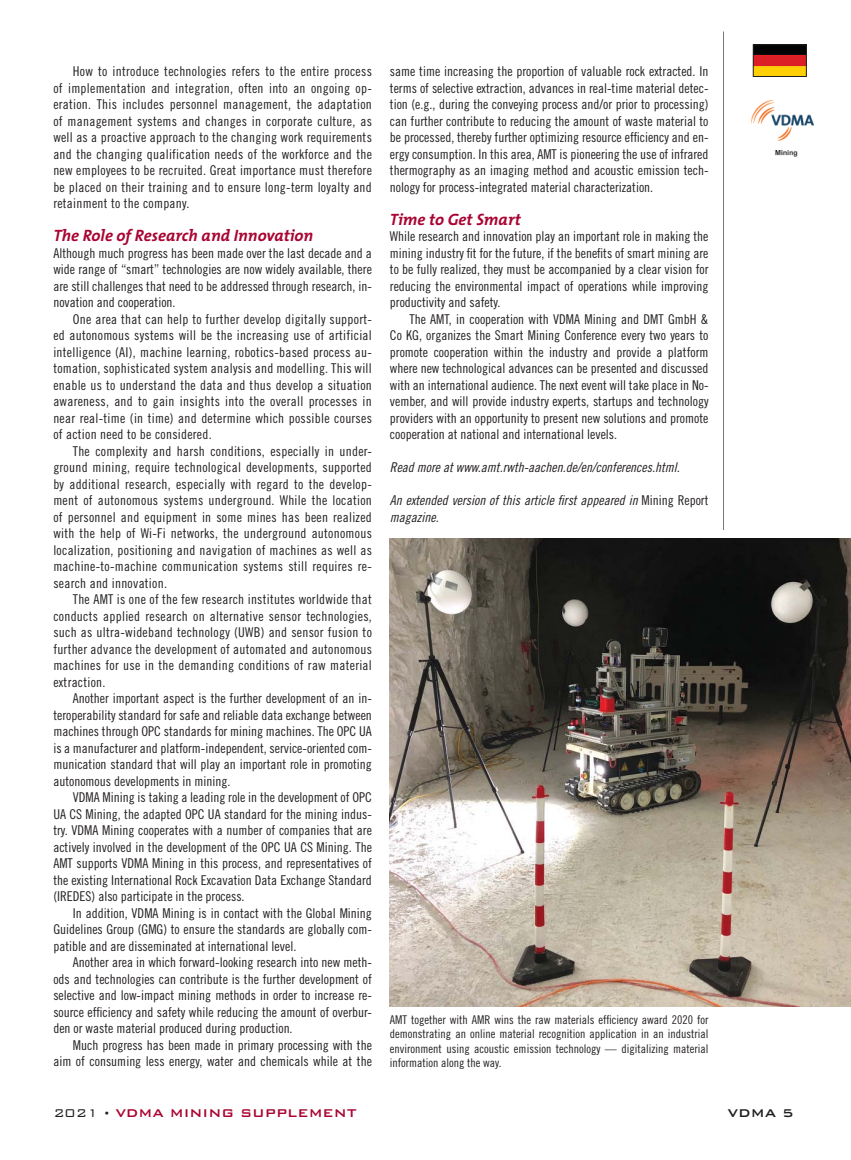
<style>
.page{position:relative;width:851px;height:1160px;background:#fff}
.page>*{position:absolute;margin:0;border:0;box-sizing:border-box;transform-origin:0 0}
.t1{font:italic 700 16.5px "The Mix";color:#a90432}
.t2{font:500 15px "Bank Gothic BT";color:#a90432}
.t3{font:500 15px "Bank Gothic BT";color:#231f20}
.t4{font:13.5px/16.5px "Trade Gothic Cond Eighteen";color:#231f20;text-align:justify}
.t5{font:13.5px/16.5px "Trade Gothic Cond Eighteen Obl";color:#231f20}
.t6{font:12px/14.4px "Trade Gothic Cond Eighteen";color:#231f20;text-align:justify}
.s1{font-family:"Trade Gothic Cond Eighteen"}
.s2{font-weight:300;color:#231f20}
.s3{font-weight:300;font-size:10.5px;color:#231f20}
</style>
<div class="page">
<img style="left:755px;top:47px;width:49px;height:28px">
<div style="left:753px;top:45px;width:53px;height:32px;border:1px solid #231f20"></div>
<img style="left:751px;top:100px;width:62px;height:57px">
<hr style="left:723px;top:32px;width:1px;height:498px;background:#77787b">
<img style="left:390px;top:538px;width:460px;height:468px">
<p class="t4" style="left:53px;top:65px;width:320px;text-indent:20px">How to introduce technologies refers to the entire process of implementation and integration, often into an ongoing op&shy;eration. This includes personnel management, the adaptation of management systems and changes in corporate culture, as well as a proactive approach to the changing work requirements and the changing qualification needs of the workforce and the new employees to be recruited. Great importance must therefore be placed on their training and to ensure long-term loyalty and retainment to the company.</p>
<p class="t1" style="left:53px;top:227px;width:261px">The Role of Research and Innovation</p>
<p class="t4" style="left:53px;top:246px;width:320px">Although much progress has been made over the last decade and a wide range of “smart” technologies are now widely available, there are still challenges that need to be addressed through research, in&shy;novation and cooperation.</p>
<p class="t4" style="left:53px;top:312px;width:320px;text-indent:20px">One area that can help to further develop digitally support&shy;ed autonomous systems will be the increasing use of artificial intelligence (AI), machine learning, robotics-based process au&shy;tomation, sophisticated system analysis and modelling. This will enable us to understand the data and thus develop a situation awareness, and to gain insights into the overall processes in near real-time (in time) and determine which possible courses of action need to be considered.</p>
<p class="t4" style="left:53px;top:444px;width:320px;text-indent:20px">The complexity and harsh conditions, especially in under&shy;ground mining, require technological developments, supported by additional research, especially with regard to the develop&shy;ment of autonomous systems underground. While the location of personnel and equipment in some mines has been realized with the help of Wi-Fi networks, the underground autonomous localization, positioning and navigation of machines as well as machine-to-machine communication systems still requires re&shy;search and innovation.</p>
<p class="t4" style="left:53px;top:593px;width:320px;text-indent:20px">The AMT is one of the few research institutes worldwide that conducts applied research on alternative sensor technologies, such as ultra-wideband technology (UWB) and sensor fusion to further advance the development of automated and autonomous machines for use in the demanding conditions of raw material extraction.</p>
<p class="t4" style="left:53px;top:692px;width:320px;text-indent:20px">Another important aspect is the further development of an in&shy;teroperability standard for safe and reliable data exchange between machines through OPC standards for mining machines. The OPC UA is a manufacturer and platform-independent, service-oriented com&shy;munication standard that will play an important role in promoting autonomous developments in mining.</p>
<p class="t4" style="left:53px;top:791px;width:320px;text-indent:20px">VDMA Mining is taking a leading role in the development of OPC UA CS Mining, the adapted OPC UA standard for the mining indus&shy;try. VDMA Mining cooperates with a number of companies that are actively involved in the development of the OPC UA CS Mining. The AMT supports VDMA Mining in this process, and representatives of the existing International Rock Excavation Data Exchange Standard (IREDES) also participate in the process.</p>
<p class="t4" style="left:53px;top:906px;width:320px;text-indent:20px">In addition, VDMA Mining is in contact with the Global Mining Guidelines Group (GMG) to ensure the standards are globally com&shy;patible and are disseminated at international level.</p>
<p class="t4" style="left:53px;top:956px;width:320px;text-indent:20px">Another area in which forward-looking research into new meth&shy;ods and technologies can contribute is the further development of selective and low-impact mining methods in order to increase re&shy;source efficiency and safety while reducing the amount of overbur&shy;den or waste material produced during production.</p>
<p class="t4" style="left:53px;top:1038px;width:320px;text-align:right">Much progress has been made in primary processing with the aim of consuming less energy, water and chemicals while at the</p>
<p class="t4" style="left:390px;top:65px;width:320px">same time increasing the proportion of valuable rock extracted. In terms of selective extraction, advances in real-time material detec&shy;tion (e.g., during the conveying process and/or prior to processing) can further contribute to reducing the amount of waste material to be processed, thereby further optimizing resource efficiency and en&shy;ergy consumption. In this area, AMT is pioneering the use of infrared thermography as an imaging method and acoustic emission tech&shy;nology for process-integrated material characterization.</p>
<p class="t1" style="left:390px;top:211px;width:132px">Time to Get Smart</p>
<p class="t4" style="left:390px;top:230px;width:320px">While research and innovation play an important role in making the mining industry fit for the future, if the benefits of smart mining are to be fully realized, they must be accompanied by a clear vision for reducing the environmental impact of operations while improving productivity and safety.</p>
<p class="t4" style="left:390px;top:312px;width:320px;text-indent:20px">The AMT, in cooperation with VDMA Mining and DMT GmbH &amp; Co KG, organizes the Smart Mining Conference every two years to promote cooperation within the industry and provide a platform where new technological advances can be presented and discussed with an international audience. The next event will take place in No&shy;vember, and will provide industry experts, startups and technology providers with an opportunity to present new solutions and promote cooperation at national and international levels.</p>
<p class="t5" style="left:390px;top:461px;width:291px">Read more at www.amt.rwth-aachen.de/en/conferences.html.</p>
<p class="t5" style="left:390px;top:494px;width:320px">An extended version of this article first appeared in <span class="s1">Mining Report </span>magazine.</p>
<p class="t6" style="left:390px;top:1014px;width:320px">AMT together with AMR wins the raw materials efficiency award 2020 for demonstrating an online material recognition application in an industrial environment using acoustic emission technology — digitalizing material information along the way.</p>
<p class="t2" style="left:53px;top:1102px;width:304px"><span class="s2">2021</span> <span class="s3">•</span> VDMA MINING SUPPLEMENT</p>
<p class="t3" style="left:727px;top:1102px;width:67px">VDMA 5</p>
</div>
